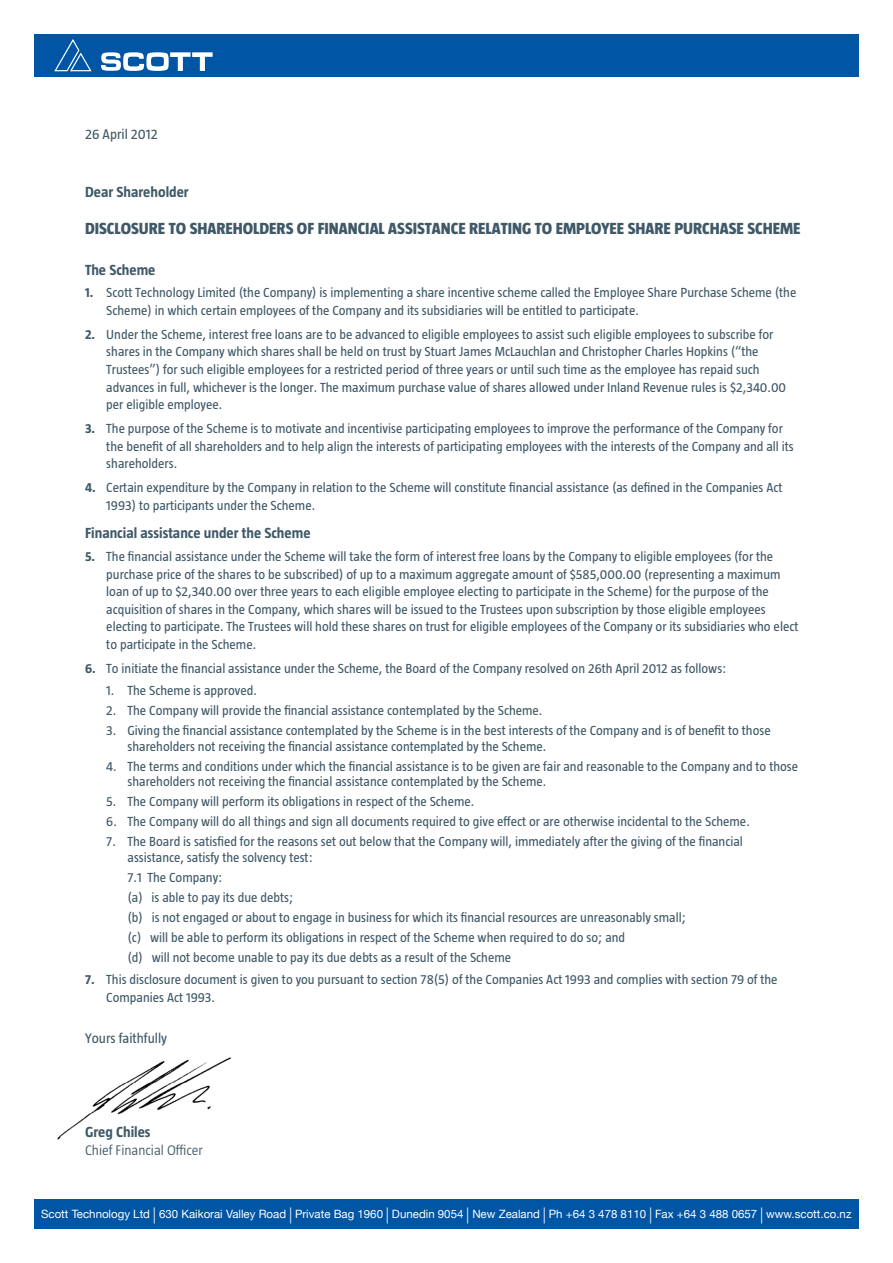
<style>
.page{position:relative;width:893px;height:1263px;background:#fff}
.page>*{position:absolute;margin:0;border:0;box-sizing:border-box;transform-origin:0 0}
.t1{font:800 16.5px "Taz";color:#405968}
.t2{font:700 15px "Taz";color:#405968}
.t3{font:14.25px "Taz";color:#405968}
.t4{font:300 14.25px "Taz";color:#405968}
.t5{font:13.5px/17.5px "Taz";color:#405968}
.t6{font:11.55px "Helvetica Neue";color:#fff}
.s1{font-weight:700}
.s2{font-size:16.05px}
</style>
<div class="page">
<div style="left:34px;top:34px;width:825px;height:43px;background:#0155a5"></div>
<div style="left:34px;top:1199px;width:825px;height:30px;background:#0155a5"></div>
<svg style="left:54px;top:39px;width:38px;height:33px"></svg>
<svg style="left:101px;top:52px;width:112px;height:19px"></svg>
<img style="left:57px;top:1057px;width:174px;height:83px">
<p class="t3" style="left:85px;top:126px;width:74px">26 April 2012</p>
<p class="t2" style="left:85px;top:183px;width:105px">Dear Shareholder</p>
<p class="t1" style="left:85px;top:219px;width:717px">DISCLOSURE TO SHAREHOLDERS OF FINANCIAL ASSISTANCE RELATING TO EMPLOYEE SHARE PURCHASE SCHEME</p>
<p class="t2" style="left:85px;top:261px;width:72px">The Scheme</p>
<p class="t5" style="left:106px;top:284px;width:692px;text-indent:-21px"><span class="s1">1.</span> Scott Technology Limited (the Company) is implementing a share incentive scheme called the Employee Share Purchase Scheme (the<br>Scheme) in which certain employees of the Company and its subsidiaries will be entitled to participate.</p>
<p class="t5" style="left:106px;top:325px;width:681px;text-indent:-21px"><span class="s1">2.</span> Under the Scheme, interest free loans are to be advanced to eligible employees to assist such eligible employees to subscribe for shares in the Company which shares shall be held on trust by Stuart James McLauchlan and Christopher Charles Hopkins (“the Trustees”) for such eligible employees for a restricted period of three years or until such time as the employee has repaid such advances in full, whichever is the longer. The maximum purchase value of shares allowed under Inland Revenue rules is $2,340.00 per eligible employee.</p>
<p class="t5" style="left:106px;top:419px;width:689px;text-indent:-21px"><span class="s1">3.</span> The purpose of the Scheme is to motivate and incentivise participating employees to improve the performance of the Company for the benefit of all shareholders and to help align the interests of participating employees with the interests of the Company and all its shareholders.</p>
<p class="t5" style="left:106px;top:478px;width:678px;text-indent:-21px"><span class="s1">4.</span> Certain expenditure by the Company in relation to the Scheme will constitute financial assistance (as defined in the Companies Act<br>1993) to participants under the Scheme.</p>
<p class="t2" style="left:85px;top:525px;width:227px">Financial assistance under the Scheme</p>
<p class="t5" style="left:106px;top:547px;width:694px;text-indent:-21px"><span class="s1">5.</span> The financial assistance under the Scheme will take the form of interest free loans by the Company to eligible employees (for the purchase price of the shares to be subscribed) of up to a maximum aggregate amount of $585,000.00 (representing a maximum loan of up to $2,340.00 over three years to each eligible employee electing to participate in the Scheme) for the purpose of the acquisition of shares in the Company, which shares will be issued to the Trustees upon subscription by those eligible employees electing to participate. The Trustees will hold these shares on trust for eligible employees of the Company or its subsidiaries who elect to participate in the Scheme.</p>
<p class="t5" style="left:85px;top:659px;width:643px"><span class="s1">6.</span> To initiate the financial assistance under the Scheme, the Board of the Company resolved on 26th April 2012 as follows:</p>
<p class="t5" style="left:106px;top:681px;width:152px">1. The Scheme is approved.</p>
<p class="t5" style="left:106px;top:701px;width:438px">2. The Company will provide the financial assistance contemplated by the Scheme.</p>
<p class="t5" style="left:128px;top:722px;width:645px;line-height:15.8px;text-indent:-21px">3. Giving the financial assistance contemplated by the Scheme is in the best interests of the Company and is of benefit to those shareholders not receiving the financial assistance contemplated by the Scheme.</p>
<p class="t5" style="left:128px;top:758px;width:672px;line-height:15.8px;text-indent:-21px">4. The terms and conditions under which the financial assistance is to be given are fair and reasonable to the Company and to those shareholders not receiving the financial assistance contemplated by the Scheme.</p>
<p class="t5" style="left:106px;top:793px;width:370px">5. The Company will perform its obligations in respect of the Scheme.</p>
<p class="t5" style="left:106px;top:813px;width:645px">6. The Company will do all things and sign all documents required to give effect or are otherwise incidental to the Scheme.</p>
<p class="t5" style="left:128px;top:834px;width:617px;line-height:15.8px;text-indent:-21px">7. The Board is satisfied for the reasons set out below that the Company will, immediately after the giving of the financial assistance, satisfy the solvency test:</p>
<p class="t5" style="left:128px;top:867px;width:560px;line-height:20px">7.1 The Company:<br>(a) is able to pay its due debts;<br>(b) is not engaged or about to engage in business for which its financial resources are unreasonably small; (c) will be able to perform its obligations in respect of the Scheme when required to do so; and<br>(d) will not become unable to pay its due debts as a result of the Scheme</p>
<p class="t5" style="left:106px;top:970px;width:673px;text-indent:-21px"><span class="s1">7.</span> This disclosure document is given to you pursuant to section 78(5) of the Companies Act 1993 and complies with section 79 of the<br>Companies Act 1993.</p>
<p class="t3" style="left:85px;top:1030px;width:84px">Yours faithfully</p>
<p class="t2" style="left:85px;top:1124px;width:67px">Greg Chiles</p>
<p class="t4" style="left:85px;top:1142px;width:119px">Chief Financial Officer</p>
<p class="t6" style="left:41px;top:1207px;width:812px">Scott Technology Ltd <span class="s2">|</span> 630 Kaikorai Valley Road <span class="s2">|</span> Private Bag 1960 <span class="s2">|</span> Dunedin 9054 <span class="s2">|</span> New Zealand <span class="s2">|</span> Ph +64 3 478 8110 <span class="s2">|</span> Fax +64 3 488 0657 <span class="s2">|</span> www.scott.co.nz</p>
</div>
